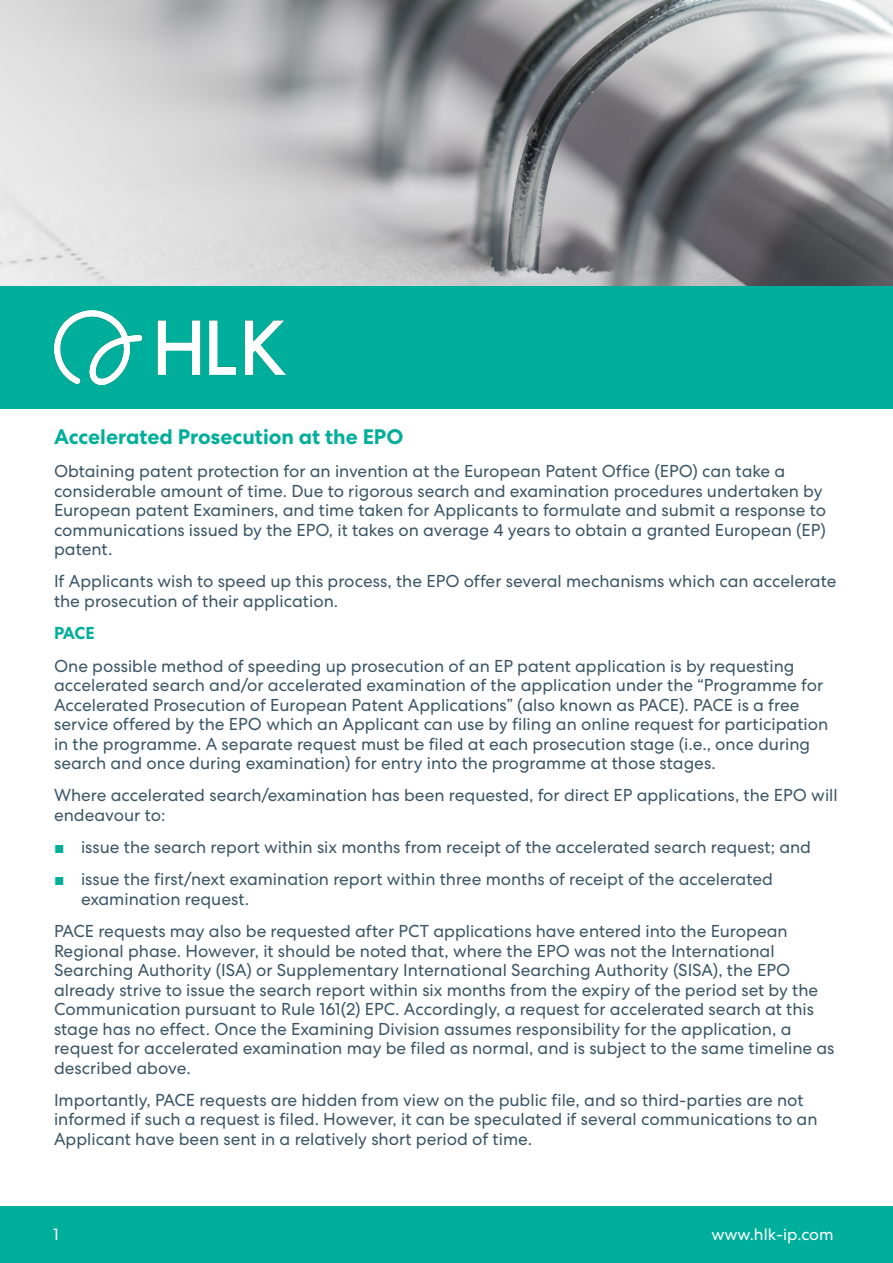
<style>
.page{position:relative;width:893px;height:1263px;background:#fff}
.page>*{position:absolute;margin:0;border:0;box-sizing:border-box;transform-origin:0 0}
.HLK_main_heading{font:700 21px "Centra No 2";color:#00ae9a}
.HLK_paragraphs{font:17.25px/19.5px "Centra No 2";color:#3b5566}
.HLK_paragraphs-2{font:700 17.25px "Centra No 2";color:#00ae9a}
.t1{font:16.5px "Centra No 2";color:#fff}
.s1{font-family:"Arial";color:#00ae9a}
</style>
<div class="page">
<div style="left:0;top:1205px;width:893px;height:58px;background:#00af9b"></div>
<img style="left:0;top:0;width:893px;height:286px">
<div style="left:0;top:286px;width:893px;height:123px;background:#00af9b"></div>
<img style="left:54px;top:311px;width:232px;height:73px">
<p class="HLK_main_heading" style="left:54px;top:424px;width:351px">Accelerated Prosecution at the EPO</p>
<p class="HLK_paragraphs" style="left:54px;top:461px;width:774px">Obtaining patent protection for an invention at the European Patent Office (EPO) can take a considerable amount of time. Due to rigorous search and examination procedures undertaken by European patent Examiners, and time taken for Applicants to formulate and submit a response to communications issued by the EPO, it takes on average 4 years to obtain a granted European (EP) patent.</p>
<p class="HLK_paragraphs" style="left:54px;top:572px;width:784px">If Applicants wish to speed up this process, the EPO offer several mechanisms which can accelerate the prosecution of their application.</p>
<p class="HLK_paragraphs-2" style="left:54px;top:623px;width:42px">PACE</p>
<p class="HLK_paragraphs" style="left:54px;top:656px;width:776px">One possible method of speeding up prosecution of an EP patent application is by requesting accelerated search and/or accelerated examination of the application under the “Programme for Accelerated Prosecution of European Patent Applications” (also known as PACE). PACE is a free service offered by the EPO which an Applicant can use by filing an online request for participation in the programme. A separate request must be filed at each prosecution stage (i.e., once during search and once during examination) for entry into the programme at those stages.</p>
<p class="HLK_paragraphs" style="left:54px;top:785px;width:785px">Where accelerated search/examination has been requested, for direct EP applications, the EPO will endeavour to:</p>
<p class="HLK_paragraphs" style="left:54px;top:837px;width:759px"><span class="s1">■</span> issue the search report within six months from receipt of the accelerated search request; and</p>
<p class="HLK_paragraphs" style="left:81px;top:869px;width:693px;text-indent:-27px"><span class="s1">■</span> issue the first/next examination report within three months of receipt of the accelerated examination request.</p>
<p class="HLK_paragraphs" style="left:54px;top:921px;width:782px">PACE requests may also be requested after PCT applications have entered into the European Regional phase. However, it should be noted that, where the EPO was not the International Searching Authority (ISA) or Supplementary International Searching Authority (SISA), the EPO already strive to issue the search report within six months from the expiry of the period set by the Communication pursuant to Rule 161(2) EPC. Accordingly, a request for accelerated search at this stage has no effect. Once the Examining Division assumes responsibility for the application, a request for accelerated examination may be filed as normal, and is subject to the same timeline as described above.</p>
<p class="HLK_paragraphs" style="left:54px;top:1090px;width:765px">Importantly, PACE requests are hidden from view on the public file, and so third-parties are not informed if such a request is filed. However, it can be speculated if several communications to an<br>Applicant have been sent in a relatively short period of time.</p>
<p class="t1" style="left:53px;top:1224px;width:7px">1</p>
<p class="t1" style="left:711px;top:1224px;width:124px">www.hlk-ip.com</p>
</div>
